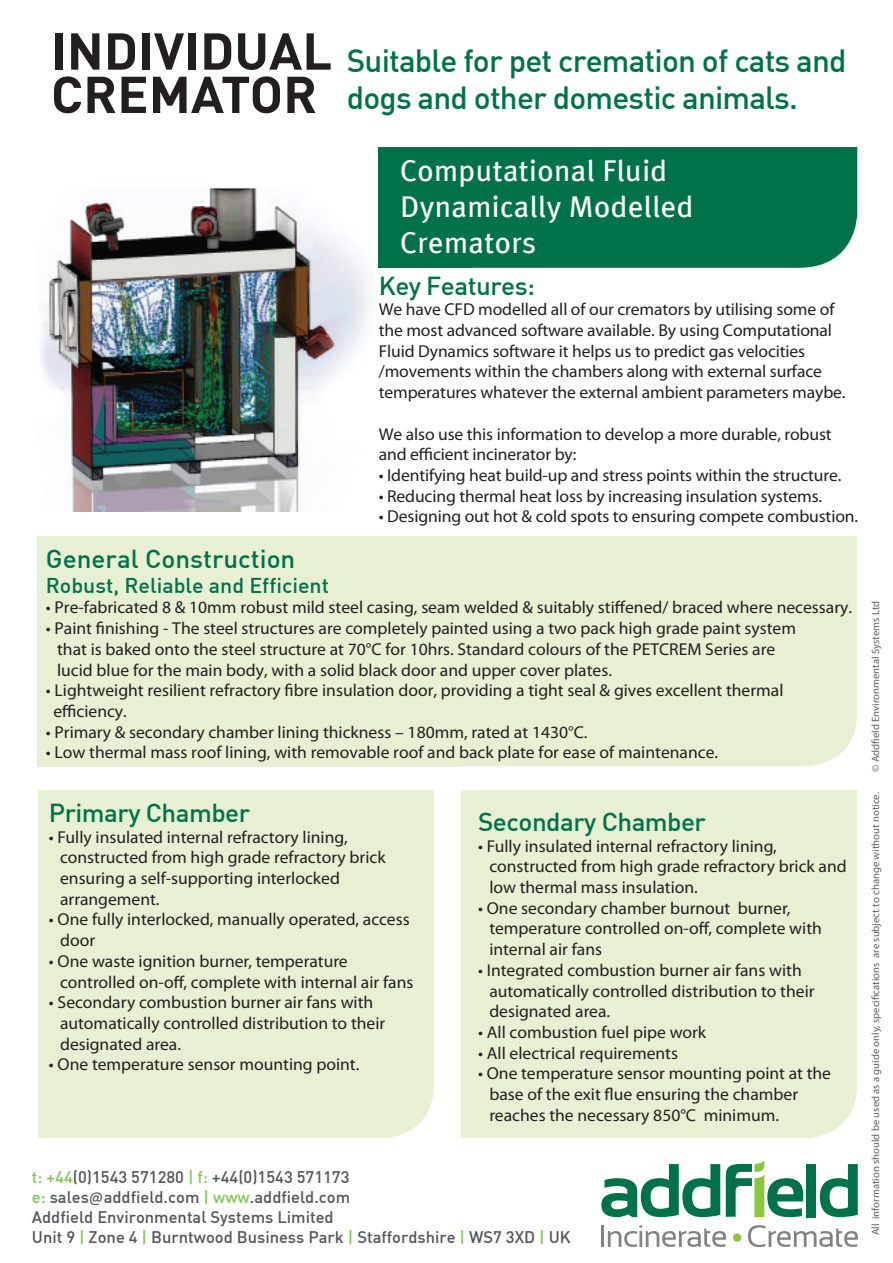
<style>
.page{position:relative;width:893px;height:1263px;background:#fff}
.page>*{position:absolute;margin:0;border:0;box-sizing:border-box;transform-origin:0 0}
.t1{font:700 51px/43.3px "DIN";color:#231f20}
.t2{font:500 31.5px/37.8px "DIN";letter-spacing:-.025em;color:#007249}
.t3{font:30px/36px "Meta Plus";letter-spacing:.015em;color:#fff}
.t4{font:500 25.5px "DIN";letter-spacing:-.02em;color:#007249}
.t5{font:500 25.5px "DIN";color:#007249}
.t6{font:500 21px "DIN";color:#007249}
.t7{font:500 18px/24px "DIN";letter-spacing:-.015em;color:#58595b}
.t8{font:17.25px/20.7px "Myriad Pro";color:#231f20}
.t9{font:500 16.5px/19.8px "DIN";color:#525559}
.t10{font:10.5px "Myriad Pro";color:#606161}
.s1{font-weight:700;color:#8bc63e}
.s2{color:#8bc63e}
.s3{font-family:"Myriad Pro";font-weight:700}
.s4{font-family:"Myriad Pro";font-weight:400}
.s5{color:#83c555}
.s6{font-family:"Calibri";font-weight:400}
</style>
<div class="page">
<div style="left:38px;top:790px;width:396px;height:348px;background:#e7f0d2"></div>
<div style="left:461px;top:790px;width:396px;height:348px;background:#e7f0d2"></div>
<div style="left:461px;top:536px;width:396px;height:230px;background:#e7f0d2"></div>
<div style="left:38px;top:574px;width:423px;height:192px;background:#e7f0d2"></div>
<div style="left:38px;top:536px;width:431px;height:51px;background:#e7f0d2"></div>
<img style="left:40px;top:188px;width:339px;height:324px">
<div style="left:379px;top:138px;width:93px;height:137px;background:#007249"></div>
<div style="left:462px;top:146px;width:395px;height:122px;background:#007249"></div>
<div style="left:374px;top:268px;width:484px;height:13px;background:#fff"></div>
<div style="left:377px;top:91px;width:503px;height:55px;background:#fff"></div>
<svg style="left:601px;top:1164px;width:119px;height:53px"></svg>
<div style="left:806px;top:1164px;width:10px;height:53px;background:#007249"></div>
<svg style="left:820px;top:1164px;width:38px;height:53px"></svg>
<hr style="left:601px;top:1225px;width:3px;height:22px;background:#808285">
<svg style="left:608px;top:1225px;width:118px;height:22px"></svg>
<div style="left:733px;top:1233px;width:8px;height:8px;background:#8bc63e;border-radius:50%"></div>
<svg style="left:748px;top:1225px;width:110px;height:22px"></svg>
<svg style="left:726px;top:1160px;width:78px;height:57px"></svg>
<h1 class="t1" style="left:51px;top:27px;width:283px">INDIVIDUAL<br>CREMATOR</h1>
<h2 class="t2" style="left:347px;top:40px;width:501px">Suitable for pet cremation of cats and dogs and other domestic animals.</h2>
<h3 class="t3" style="left:400px;top:152px;width:295px">Computational Fluid<br>Dynamically Modelled<br>Cremators</h3>
<h3 class="t4" style="left:379px;top:269px;width:158px">Key Features:</h3>
<p class="t8" style="left:379px;top:299px;width:468px">We have CFD modelled all of our cremators by utilising some of the most advanced software available. By using Computational Fluid Dynamics software it helps us to predict gas velocities /movements within the chambers along with external surface temperatures whatever the external ambient parameters maybe.</p>
<p class="t8" style="left:379px;top:423px;width:454px">We also use this information to develop a more durable, robust and efficient incinerator by:</p>
<p class="t8" style="left:379px;top:465px;width:464px">• Identifying heat build-up and stress points within the structure.</p>
<p class="t8" style="left:379px;top:485px;width:445px">• Reducing thermal heat loss by increasing insulation systems.</p>
<p class="t8" style="left:379px;top:506px;width:481px">• Designing out hot &amp; cold spots to ensuring compete combustion.</p>
<h3 class="t5" style="left:46px;top:542px;width:251px">General Construction</h3>
<p class="t6" style="left:46px;top:572px;width:285px">Robust, Reliable and Efficient</p>
<p class="t8" style="left:46px;top:597px;width:808px">• Pre-fabricated 8 &amp; 10mm robust mild steel casing, seam welded &amp; suitably stiffened/ braced where necessary.</p>
<p class="t8" style="left:57px;top:618px;width:740px;text-indent:-11px">• Paint finishing - The steel structures are completely painted using a two pack high grade paint system that is baked onto the steel structure at 70°C for 10hrs. Standard colours of the PETCREM Series are lucid blue for the main body, with a solid black door and upper cover plates.</p>
<p class="t8" style="left:53px;top:680px;width:732px;text-indent:-7px">• Lightweight resilient refractory fibre insulation door, providing a tight seal &amp; gives excellent thermal efficiency.</p>
<p class="t8" style="left:46px;top:721px;width:543px">• Primary &amp; secondary chamber lining thickness – 180mm, rated at 1430°C.</p>
<p class="t8" style="left:46px;top:742px;width:674px">• Low thermal mass roof lining, with removable roof and back plate for ease of maintenance.</p>
<h3 class="t4" style="left:49px;top:796px;width:203px">Primary Chamber</h3>
<p class="t8" style="left:60px;top:826px;width:327px;text-indent:-11px">• Fully insulated internal refractory lining, constructed from high grade refractory brick ensuring a self-supporting interlocked arrangement.</p>
<p class="t8" style="left:60px;top:909px;width:351px;text-indent:-11px">• One fully interlocked, manually operated, access door</p>
<p class="t8" style="left:60px;top:950px;width:355px;text-indent:-11px">• One waste ignition burner, temperature controlled on-off, complete with internal air fans</p>
<p class="t8" style="left:60px;top:992px;width:327px;text-indent:-11px">• Secondary combustion burner air fans with automatically controlled distribution to their designated area.</p>
<p class="t8" style="left:49px;top:1054px;width:312px">• One temperature sensor mounting point.</p>
<h3 class="t4" style="left:478px;top:805px;width:229px">Secondary Chamber</h3>
<p class="t8" style="left:489px;top:835px;width:359px;text-indent:-11px">• Fully insulated internal refractory lining, constructed from high grade refractory brick and low thermal mass insulation.</p>
<p class="t8" style="left:489px;top:897px;width:334px;text-indent:-11px">• One secondary chamber burnout burner, temperature controlled on-off, complete with internal air fans</p>
<p class="t8" style="left:489px;top:959px;width:327px;text-indent:-11px">• Integrated combustion burner air fans with automatically controlled distribution to their designated area.</p>
<p class="t8" style="left:478px;top:1021px;width:230px">• All combustion fuel pipe work</p>
<p class="t8" style="left:478px;top:1042px;width:201px">• All electrical requirements</p>
<p class="t8" style="left:489px;top:1063px;width:343px;text-indent:-11px">• One temperature sensor mounting point at the base of the exit flue ensuring the chamber reaches the necessary 850°C minimum.</p>
<p class="t7" style="left:37px;top:1156px;width:443px"><span class="s1">t:</span> <span class="s2">+44</span> (0)1543 571280 <span class="s2">|</span> <span class="s1">f:</span> +44 (0)1543 571173<br><span class="s1">e:</span> sales<span class="s3">@</span>add<span class="s4">fi</span>eld.co.uk <span class="s2">| www</span>.add<span class="s4">fi</span>eld.co.uk<br>Add<span class="s4">fi</span>eld Environmental Systems Limited<br>Hollies Park <span class="s2">|</span> Cannock <span class="s2">|</span> Staffordshire <span class="s2">|</span> WS11 1DB <span class="s2">|</span> UK</p>
<p class="t9" style="left:32px;top:1167px;width:540px"><span class="s5">t: +44</span>(0)1543 571280 <span class="s5">| f:</span> +44(0)1543 571173<br><span class="s5">e:</span> sales<span class="s6">@</span>addfield.com <span class="s5">| www</span>.addfield.com<br>Addfield Environmental Systems Limited<br>Unit 9 <span class="s5">|</span> Zone 4 <span class="s5">|</span> Burntwood Business Park <span class="s5">|</span> Staffordshire <span class="s5">|</span> WS7 3XD <span class="s5">|</span> UK</p>
<p class="t10" style="left:869px;top:772px;width:172px;rotate:-90deg">© Addfield Environmental Systems Ltd</p>
<p class="t10" style="left:869px;top:1235px;width:445px;rotate:-90deg">All information should be used as a guide only, specifications are subject to change without notice.</p>
</div>
